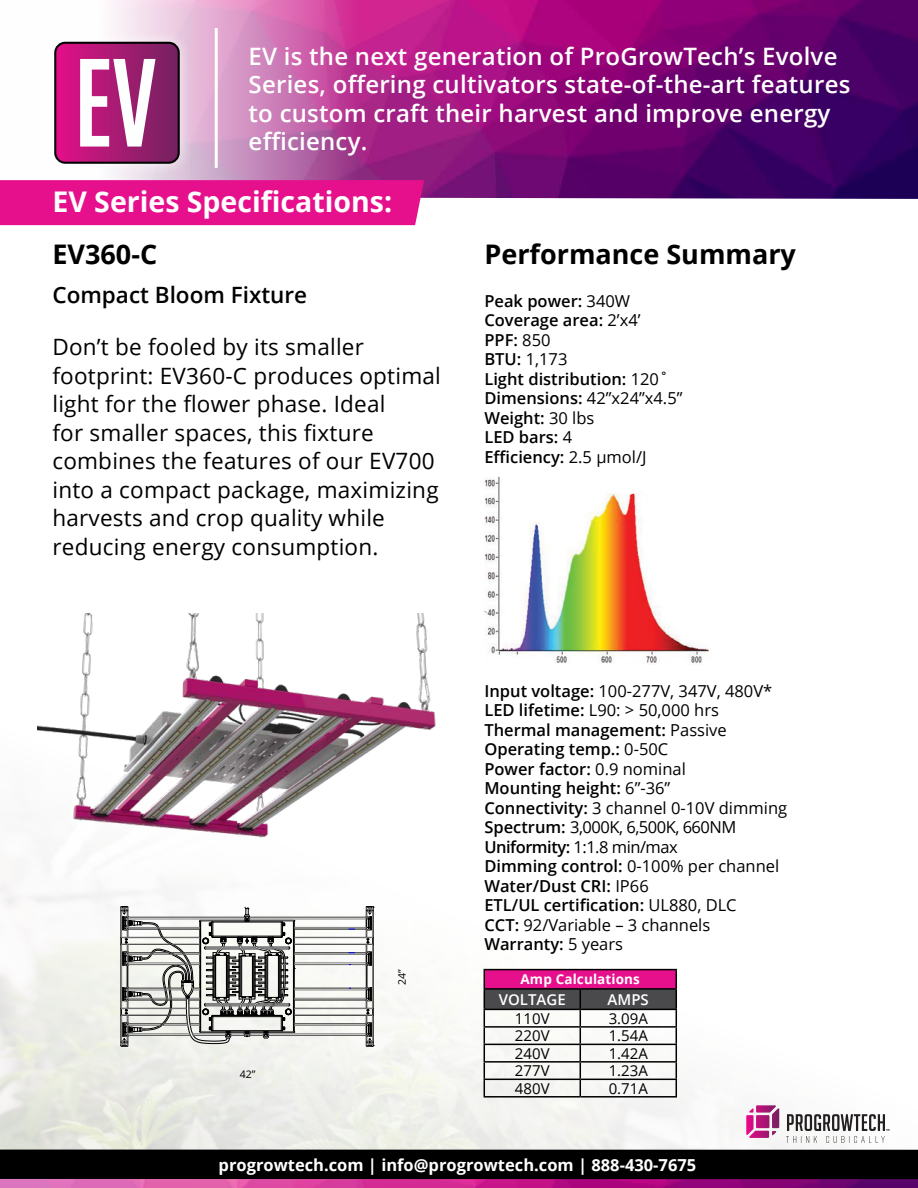
<style>
.page{position:relative;width:918px;height:1188px;background:#fff}
.page>*{position:absolute;margin:0;border:0;box-sizing:border-box;transform-origin:0 0}
.t1{font:700 28.5px "Open Sans";color:#fff}
.t2{font:700 27px "Open Sans";color:#000}
.t3{font:600 24px/28.5px "Open Sans";letter-spacing:.01em;color:#fff}
.t4{font:22.5px/28.5px "Open Sans";letter-spacing:.01em;color:#000}
.t5{font:600 22.5px "Open Sans";color:#000}
.t6{font:600 16.5px/19.5px "Open Sans";color:#000}
.t7{font:700 16.5px "Open Sans";color:#fff}
.t8{font:15px "Open Sans";color:#000}
.t9{font:600 15px "Open Sans";color:#fff}
.t10{font:700 13.5px "Open Sans";letter-spacing:.01em;color:#fff}
.t11{font:10.5px "Open Sans";color:#000}
.s1{font-weight:400}
</style>
<div class="page">
<img style="left:0;top:725px;width:918px;height:425px">
<img style="left:112px;top:0;width:806px;height:199px">
<div style="left:0;top:180px;width:424px;height:45px;background:#e7108c"></div>
<img style="left:0;top:1179px;width:918px;height:9px">
<div style="left:0;top:1150px;width:918px;height:29px;background:#000"></div>
<svg style="left:746px;top:1105px;width:33px;height:33px"></svg>
<svg style="left:786px;top:1114px;width:103px;height:29px"></svg>
<img style="left:484px;top:477px;width:225px;height:187px">
<div style="left:42px;top:29px;width:150px;height:147px;background:#fff;opacity:.75"></div>
<div style="left:54px;top:42px;width:126px;height:122px;border:2px solid #020202;border-radius:10px"></div>
<svg style="left:55px;top:43px;width:124px;height:120px"></svg>
<hr style="left:215px;top:28px;width:3px;height:140px;background:#fff">
<hr style="left:484px;top:969px;width:96px;height:1px;background:#000">
<hr style="left:580px;top:969px;width:97px;height:1px;background:#000">
<hr style="left:484px;top:1096px;width:96px;height:2px;background:#000">
<hr style="left:580px;top:1096px;width:97px;height:2px;background:#000">
<svg style="left:484px;top:970px;width:193px;height:126px"></svg>
<hr style="left:580px;top:1009px;width:97px;height:1px;background:#000">
<img style="left:38px;top:614px;width:404px;height:243px">
<svg style="left:121px;top:906px;width:253px;height:155px"></svg>
<h3 class="t3" style="left:249px;top:41px;width:603px">EV is the next generation of ProGrowTech’s Evolve Series, offering cultivators state-of-the-art features to custom craft their harvest and improve energy efficiency.</h3>
<h1 class="t1" style="left:52px;top:182px;width:341px">EV Series Specifications:</h1>
<h2 class="t2" style="left:52px;top:235px;width:106px">EV360-C</h2>
<h3 class="t5" style="left:52px;top:279px;width:256px">Compact Bloom Fixture</h3>
<p class="t4" style="left:52px;top:332px;width:390px">Don’t be fooled by its smaller footprint: EV360-C produces optimal light for the flower phase. Ideal<br>for smaller spaces, this fixture combines the features of our EV700 into a compact package, maximizing harvests and crop quality while reducing energy consumption.</p>
<h2 class="t2" style="left:484px;top:235px;width:313px">Performance Summary</h2>
<p class="t6" style="left:484px;top:291px;width:200px">Peak power: <span class="s1">340W<br></span>Coverage area: <span class="s1">2’x4’<br></span>PPF: <span class="s1">850<br></span>BTU: <span class="s1">1,173<br></span>Light distribution: <span class="s1">120˚<br></span>Dimensions: <span class="s1">42”x24”x4.5”<br></span>Weight: <span class="s1">30 lbs<br></span>LED bars: <span class="s1">4<br></span>Efficiency: <span class="s1">2.5 µmol/J</span></p>
<p class="t11" style="left:240px;top:1067px;width:17px">42”</p>
<p class="t11" style="left:395px;top:985px;width:17px;rotate:-90deg">24”</p>
<p class="t6" style="left:484px;top:681px;width:304px">Input voltage: <span class="s1">100-277V, 347V, 480V*<br></span>LED lifetime: <span class="s1">L90: &gt; 50,000 hrs<br></span>Thermal management: <span class="s1">Passive<br></span>Operating temp.: <span class="s1">0-50C<br></span>Power factor: <span class="s1">0.9 nominal<br></span>Mounting height: <span class="s1">6”-36”<br></span>Connectivity: <span class="s1">3 channel 0-10V dimming<br></span>Spectrum: <span class="s1">3,000K, 6,500K, 660NM<br></span>Uniformity: <span class="s1">1:1.8 min/max<br></span>Dimming control: <span class="s1">0-100% per channel<br></span>Water/Dust CRI: <span class="s1">IP66<br></span>ETL/UL certification: <span class="s1">UL880, DLC<br></span>CCT: <span class="s1">92/Variable – 3 channels<br></span>Warranty: <span class="s1">5 years</span></p>
<p class="t10" style="left:521px;top:970px;width:121px">Amp Calculations</p>
<p class="t9" style="left:499px;top:989px;width:68px">VOLTAGE</p>
<p class="t9" style="left:608px;top:989px;width:43px">AMPS</p>
<p class="t8" style="left:515px;top:1008px;width:36px">110V</p>
<p class="t8" style="left:609px;top:1008px;width:41px">3.09A</p>
<p class="t8" style="left:515px;top:1026px;width:36px">220V</p>
<p class="t8" style="left:609px;top:1026px;width:41px">1.54A</p>
<p class="t8" style="left:515px;top:1043px;width:36px">240V</p>
<p class="t8" style="left:609px;top:1043px;width:41px">1.42A</p>
<p class="t8" style="left:515px;top:1061px;width:36px">277V</p>
<p class="t8" style="left:609px;top:1061px;width:41px">1.23A</p>
<p class="t8" style="left:515px;top:1078px;width:36px">480V</p>
<p class="t8" style="left:609px;top:1078px;width:41px">0.71A</p>
<p class="t7" style="left:219px;top:1153px;width:479px">progrowtech.com | info@progrowtech.com | 888-430-7675</p>
</div>
